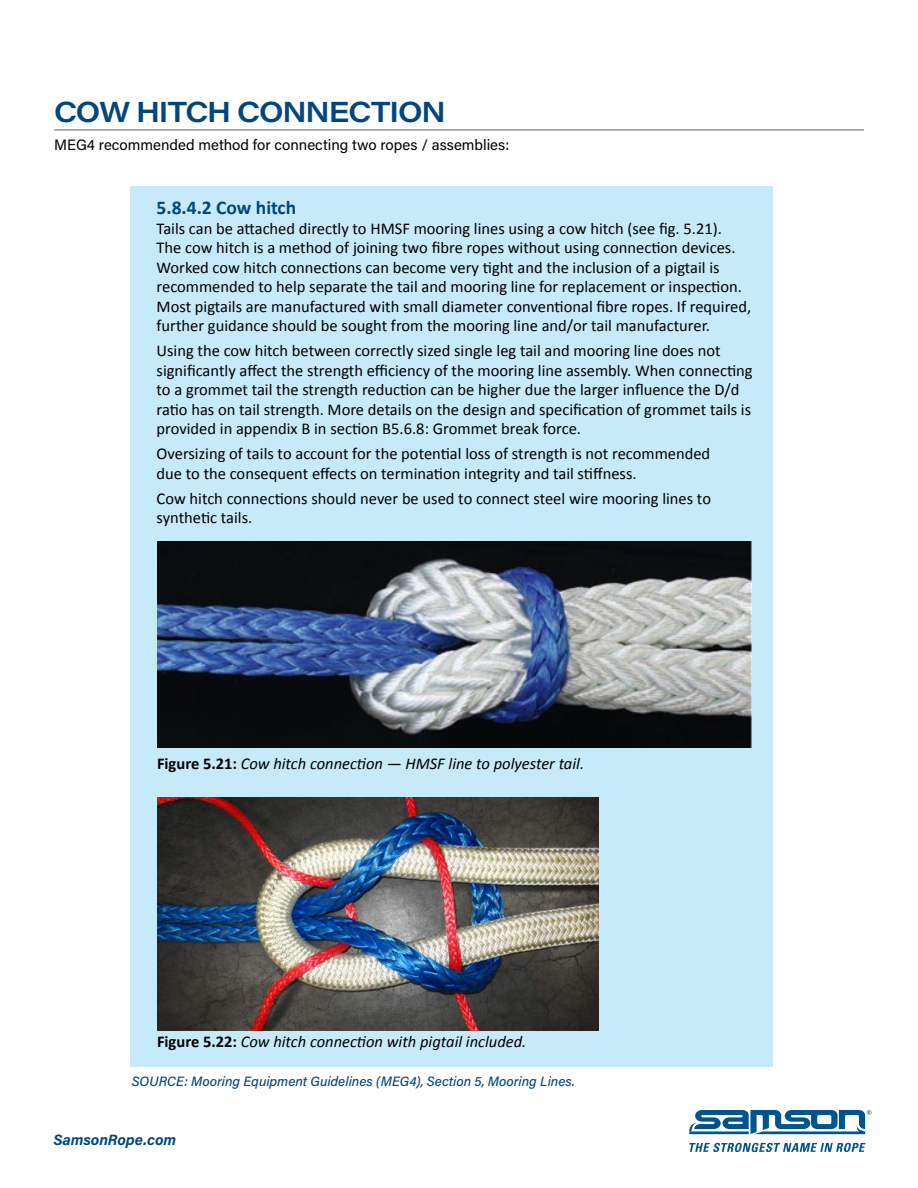
<style>
.page{position:relative;width:918px;height:1188px;background:#fff}
.page>*{position:absolute;margin:0;border:0;box-sizing:border-box;transform-origin:0 0}
.t1{font:600 28.5px "Acumin Pro Wide";letter-spacing:-.035em;color:#00467f}
.t2{font:700 19.5px "Calibri";color:#00467f}
.t3{font:16.5px/19.5px "Calibri";color:#000}
.t4{font:italic 16.5px "Calibri";color:#000}
.t5{font:15px "Acumin Pro";color:#000}
.t6{font:italic 700 15px "Acumin Pro";color:#00467f}
.t7{font:italic 500 13.5px "Acumin Pro";color:#00467f}
.s1{font-weight:700;font-style:normal}
</style>
<div class="page">
<hr style="left:54px;top:129px;width:810px;height:2px;background:#939598">
<svg style="left:689px;top:1110px;width:182px;height:24px"></svg>
<svg style="left:689px;top:1143px;width:177px;height:9px"></svg>
<div style="left:131px;top:187px;width:642px;height:880px;background:#c7eafb"></div>
<img style="left:157px;top:541px;width:595px;height:206px">
<img style="left:157px;top:797px;width:441px;height:233px">
<h1 class="t1" style="left:54px;top:92px;width:393px">COW HITCH CONNECTION</h1>
<p class="t5" style="left:54px;top:135px;width:457px">MEG4 recommended method for connecting two ropes / assemblies:</p>
<p class="t2" style="left:157px;top:194px;width:141px">5.8.4.2 Cow hitch</p>
<p class="t3" style="left:157px;top:218px;width:596px">Tails can be attached directly to HMSF mooring lines using a cow hitch (see fig. 5.21).<br>The cow hitch is a method of joining two fibre ropes without using connection devices.<br>Worked cow hitch connections can become very tight and the inclusion of a pigtail is recommended to help separate the tail and mooring line for replacement or inspection.<br>Most pigtails are manufactured with small diameter conventional fibre ropes. If required, further guidance should be sought from the mooring line and/or tail manufacturer.</p>
<p class="t3" style="left:157px;top:341px;width:598px">Using the cow hitch between correctly sized single leg tail and mooring line does not significantly affect the strength efficiency of the mooring line assembly. When connecting to a grommet tail the strength reduction can be higher due the larger influence the D/d ratio has on tail strength. More details on the design and specification of grommet tails is provided in appendix B in section B5.6.8: Grommet break force.</p>
<p class="t3" style="left:157px;top:444px;width:555px">Oversizing of tails to account for the potential loss of strength is not recommended due to the consequent effects on termination integrity and tail stiffness.</p>
<p class="t3" style="left:157px;top:488px;width:556px">Cow hitch connections should never be used to connect steel wire mooring lines to synthetic tails.</p>
<p class="t4" style="left:157px;top:752px;width:429px"><span class="s1">Figure 5.21:</span> Cow hitch connection — HMSF line to polyester tail.</p>
<p class="t4" style="left:157px;top:1030px;width:371px"><span class="s1">Figure 5.22:</span> Cow hitch connection with pigtail included.</p>
<p class="t7" style="left:132px;top:1071px;width:445px">SOURCE: Mooring Equipment Guidelines (MEG4), Section 5, Mooring Lines.</p>
<p class="t6" style="left:53px;top:1129px;width:124px">SamsonRope.com</p>
</div>
